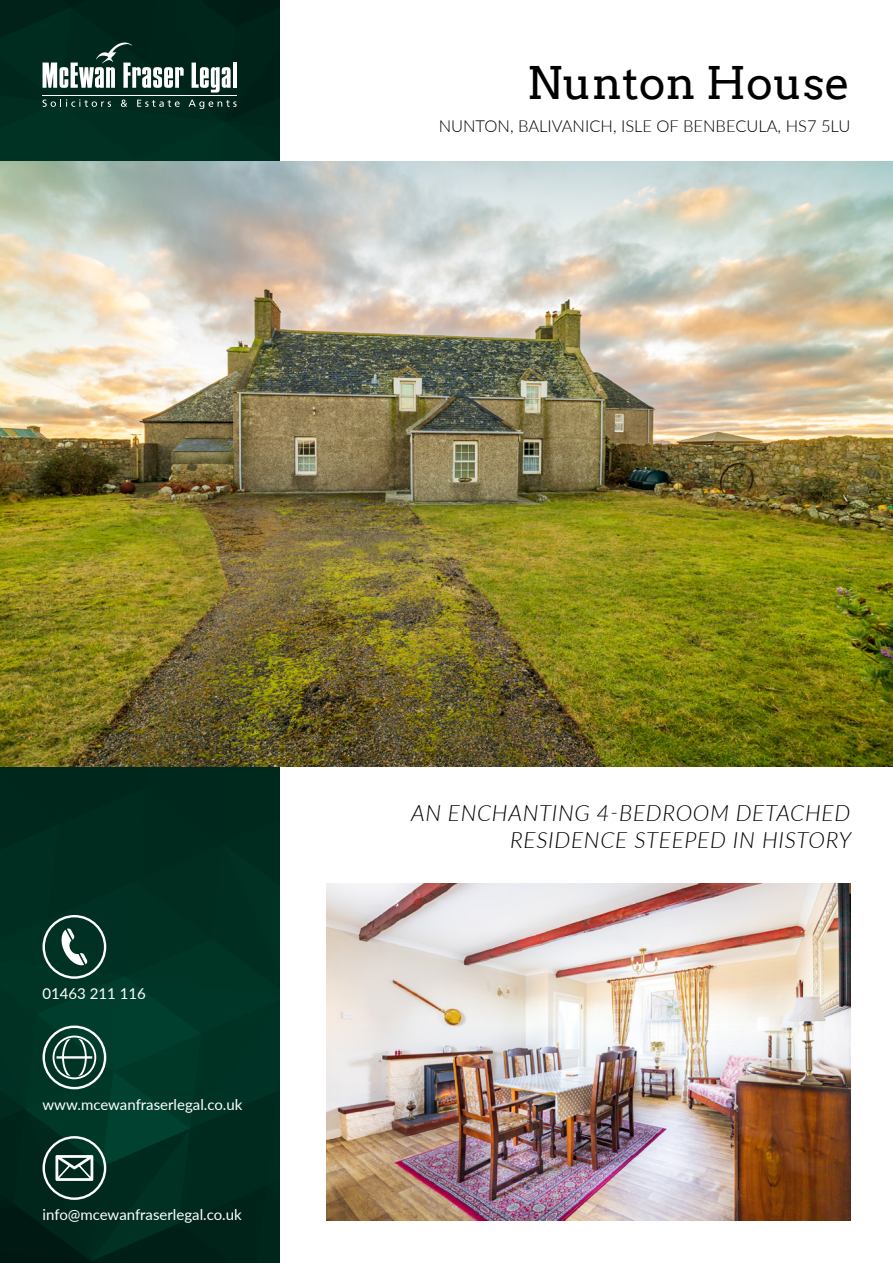
<style>
.page{position:relative;width:893px;height:1263px;background:#fff}
.page>*{position:absolute;margin:0;border:0;box-sizing:border-box;transform-origin:0 0}
.t1{font:45px "Arvo";color:#000}
.t2{font:italic 300 22.5px/27px "Lato";letter-spacing:.03em;color:#000;text-align:right}
.t3{font:300 16.5px "Lato";color:#000}
.t4{font:15px "Lato";color:#fff}
</style>
<div class="page">
<img style="left:0;top:0;width:279px;height:1263px">
<img style="left:0;top:162px;width:893px;height:605px">
<svg style="left:43px;top:43px;width:141px;height:45px"></svg>
<svg style="left:192px;top:63px;width:39px;height:30px"></svg>
<hr style="left:233px;top:63px;width:4px;height:25px;background:#fff">
<hr style="left:43px;top:95px;width:194px;height:1px;background:#fff">
<svg style="left:43px;top:99px;width:68px;height:8px"></svg>
<svg style="left:121px;top:100px;width:6px;height:7px"></svg>
<svg style="left:137px;top:100px;width:43px;height:7px"></svg>
<svg style="left:189px;top:100px;width:48px;height:9px"></svg>
<img style="left:326px;top:883px;width:524px;height:337px">
<svg style="left:43px;top:915px;width:63px;height:64px;background:#335a4f"></svg>
<svg style="left:43px;top:1025px;width:63px;height:64px;background:#3a6559"></svg>
<svg style="left:43px;top:1136px;width:63px;height:64px;background:#3a5b52"></svg>
<h1 class="t1" style="left:527px;top:55px;width:325px">Nunton House</h1>
<p class="t3" style="left:439px;top:114px;width:413px">NUNTON, BALIVANICH, ISLE OF BENBECULA, HS7 5LU</p>
<p class="t4" style="left:43px;top:983px;width:105px">01463 211 116</p>
<p class="t4" style="left:43px;top:1094px;width:201px">www.mcewanfraserlegal.co.uk</p>
<p class="t4" style="left:43px;top:1204px;width:201px">info@mcewanfraserlegal.co.uk</p>
<h2 class="t2" style="left:411px;top:798px;width:441px">AN ENCHANTING 4-BEDROOM DETACHED<br>RESIDENCE STEEPED IN HISTORY</h2>
</div>
